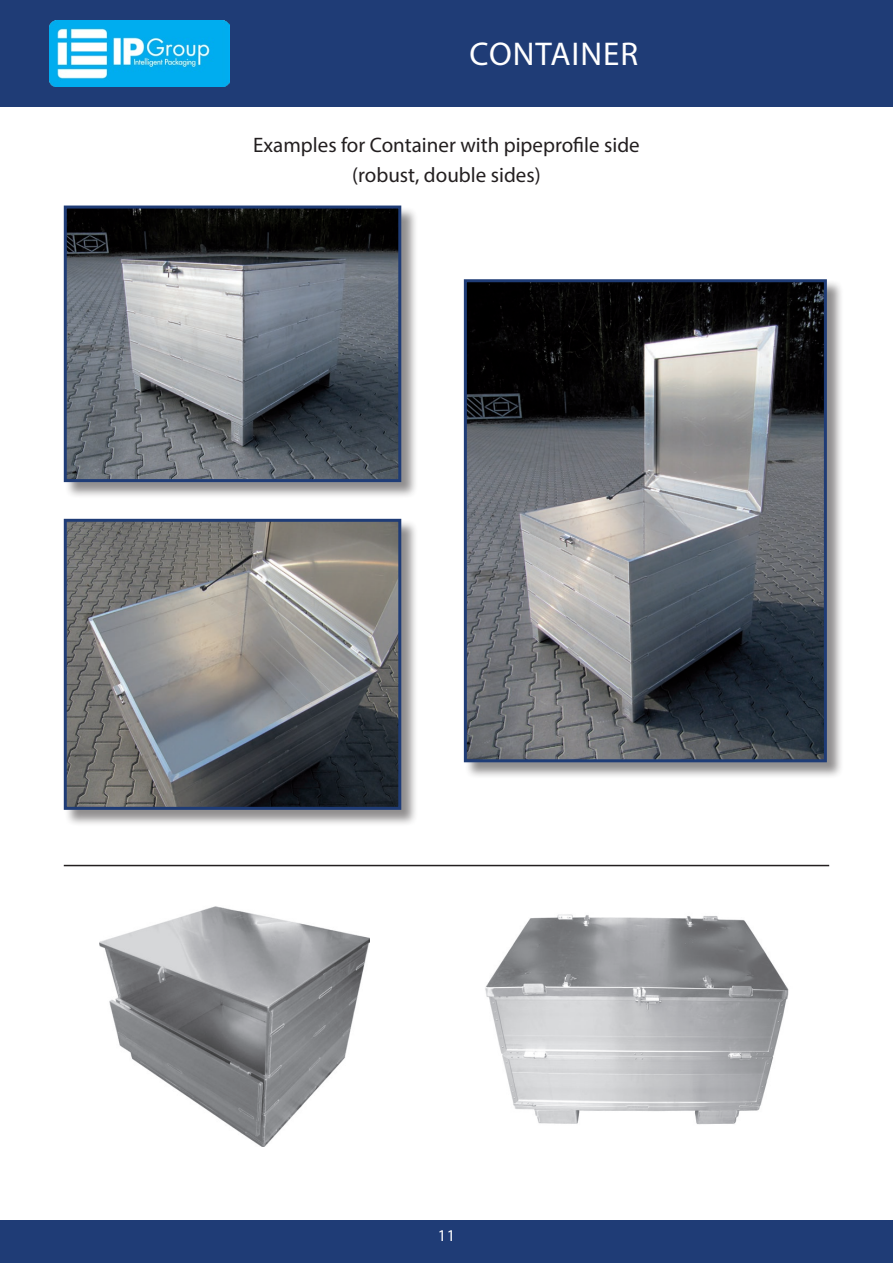
<style>
.page{position:relative;width:893px;height:1263px;background:#fff}
.page>*{position:absolute;margin:0;border:0;box-sizing:border-box;transform-origin:0 0}
.t1{font:33px "Myriad Pro";letter-spacing:.03em;color:#fff}
.t2{font:21px "Myriad Pro";color:#231f20}
.t3{font:16.5px "Myriad Pro";color:#fff}
</style>
<div class="page">
<div style="left:0;top:0;width:893px;height:106px;background:#1f3c76"></div>
<div style="left:0;top:1220px;width:893px;height:43px;background:#1f3c76"></div>
<div style="left:64px;top:206px;width:354px;height:292px;background:#231f20;opacity:.5"></div>
<img style="left:68px;top:210px;width:329px;height:268px">
<div style="left:64px;top:206px;width:337px;height:276px;border:3px solid #1f3c76"></div>
<div style="left:464px;top:279px;width:380px;height:500px;background:#231f20;opacity:.5"></div>
<img style="left:468px;top:283px;width:355px;height:475px">
<div style="left:464px;top:279px;width:363px;height:483px;border:3px solid #1f3c76"></div>
<div style="left:64px;top:519px;width:354px;height:307px;background:#231f20;opacity:.5"></div>
<img style="left:68px;top:523px;width:329px;height:283px">
<div style="left:64px;top:519px;width:337px;height:291px;border:3px solid #1f3c76"></div>
<img style="left:99px;top:906px;width:270px;height:240px">
<hr style="left:64px;top:865px;width:765px;height:1px;background:#231f20">
<img style="left:485px;top:914px;width:304px;height:211px">
<img style="left:50px;top:20px;width:180px;height:67px">
<p class="t1" style="left:470px;top:34px;width:170px">CONTAINER</p>
<p class="t2" style="left:253px;top:132px;width:388px">Examples for Container with pipeprofile side</p>
<p class="t2" style="left:352px;top:162px;width:190px">(robust, double sides)</p>
<p class="t3" style="left:438px;top:1225px;width:19px">11</p>
</div>
